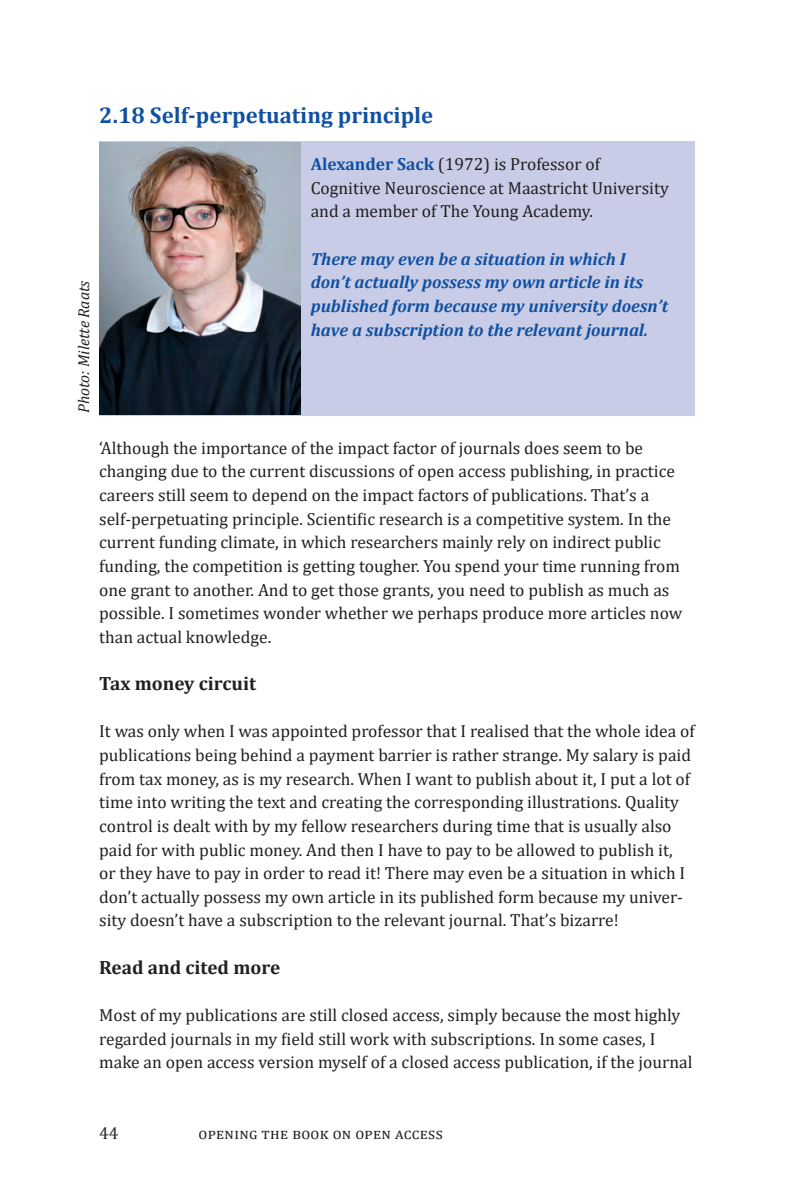
<style>
.page{position:relative;width:794px;height:1191px;background:#fff}
.page>*{position:absolute;margin:0;border:0;box-sizing:border-box;transform-origin:0 0}
._16_paragraaf_kop_bl{font:700 22.75px "Cambria";color:#0f50a2}
._17_sub_paragraaf_ko{font:700 19.25px "Cambria";color:#231f20}
._05_platte_tekst{font:17.5px/23.6px "Cambria";color:#231f20}
._21_citaat_geintervi{font:italic 700 17.5px/23.6px "Cambria";color:#0f50a2}
.boxtekst{font:17.5px/23.6px "Cambria";color:#231f20}
.t1{font:15.75px "Cambria";letter-spacing:.02em;color:#231f20}
._24_bijschrift{font:italic 15.75px "Cambria";color:#231f20}
.s1{font-weight:700;color:#0f50a2}
</style>
<div class="page">
<div style="left:99px;top:142px;width:595px;height:99px;background:#c8cce6"></div>
<div style="left:99px;top:222px;width:595px;height:28px;background:#c8cce6"></div>
<div style="left:99px;top:246px;width:595px;height:98px;background:#c8cce6"></div>
<div style="left:99px;top:341px;width:595px;height:27px;background:#c8cce6"></div>
<div style="left:99px;top:364px;width:595px;height:28px;background:#c8cce6"></div>
<div style="left:99px;top:388px;width:595px;height:27px;background:#c8cce6"></div>
<img style="left:99px;top:142px;width:202px;height:273px">
<p class="_24_bijschrift" style="left:73px;top:413px;width:134px;rotate:-90deg">Photo: Milette Raats</p>
<p class="_16_paragraaf_kop_bl" style="left:99px;top:99px;width:336px">2.18 Self-perpetuating principle</p>
<p class="boxtekst" style="left:311px;top:152px;width:359px"><span class="s1">Alexander Sack</span> (1972) is Professor of<br>Cognitive Neuroscience at Maastricht University and a member of The Young Academy.</p>
<p class="_21_citaat_geintervi" style="left:311px;top:246px;width:359px">There may even be a situation in which I don’t actually possess my own article in its published form because my university doesn’t have a subscription to the relevant journal.</p>
<p class="_05_platte_tekst" style="left:99px;top:436px;width:585px">‘Although the importance of the impact factor of journals does seem to be changing due to the current discussions of open access publishing, in practice careers still seem to depend on the impact factors of publications. That’s a self-perpetuating principle. Scientific research is a competitive system. In the current funding climate, in which researchers mainly rely on indirect public funding, the competition is getting tougher. You spend your time running from one grant to another. And to get those grants, you need to publish as much as possible. I sometimes wonder whether we perhaps produce more articles now than actual knowledge.</p>
<p class="_17_sub_paragraaf_ko" style="left:99px;top:670px;width:158px">Tax money circuit</p>
<p class="_05_platte_tekst" style="left:99px;top:719px;width:597px">It was only when I was appointed professor that I realised that the whole idea of publications being behind a payment barrier is rather strange. My salary is paid from tax money, as is my research. When I want to publish about it, I put a lot of time into writing the text and creating the corresponding illustrations. Quality control is dealt with by my fellow researchers during time that is usually also paid for with public money. And then I have to pay to be allowed to publish it,<br>or they have to pay in order to read it! There may even be a situation in which I don’t actually possess my own article in its published form because my univer&shy;sity doesn’t have a subscription to the relevant journal. That’s bizarre!</p>
<p class="_17_sub_paragraaf_ko" style="left:99px;top:953px;width:182px">Read and cited more</p>
<p class="_05_platte_tekst" style="left:99px;top:1003px;width:595px">Most of my publications are still closed access, simply because the most highly regarded journals in my field still work with subscriptions. In some cases, I make an open access version myself of a closed access publication, if the journal</p>
<p class="_05_platte_tekst" style="left:99px;top:1121px;width:21px">44</p>
<p class="t1" style="left:198px;top:1124px;width:246px">opening the book on open access</p>
</div>
